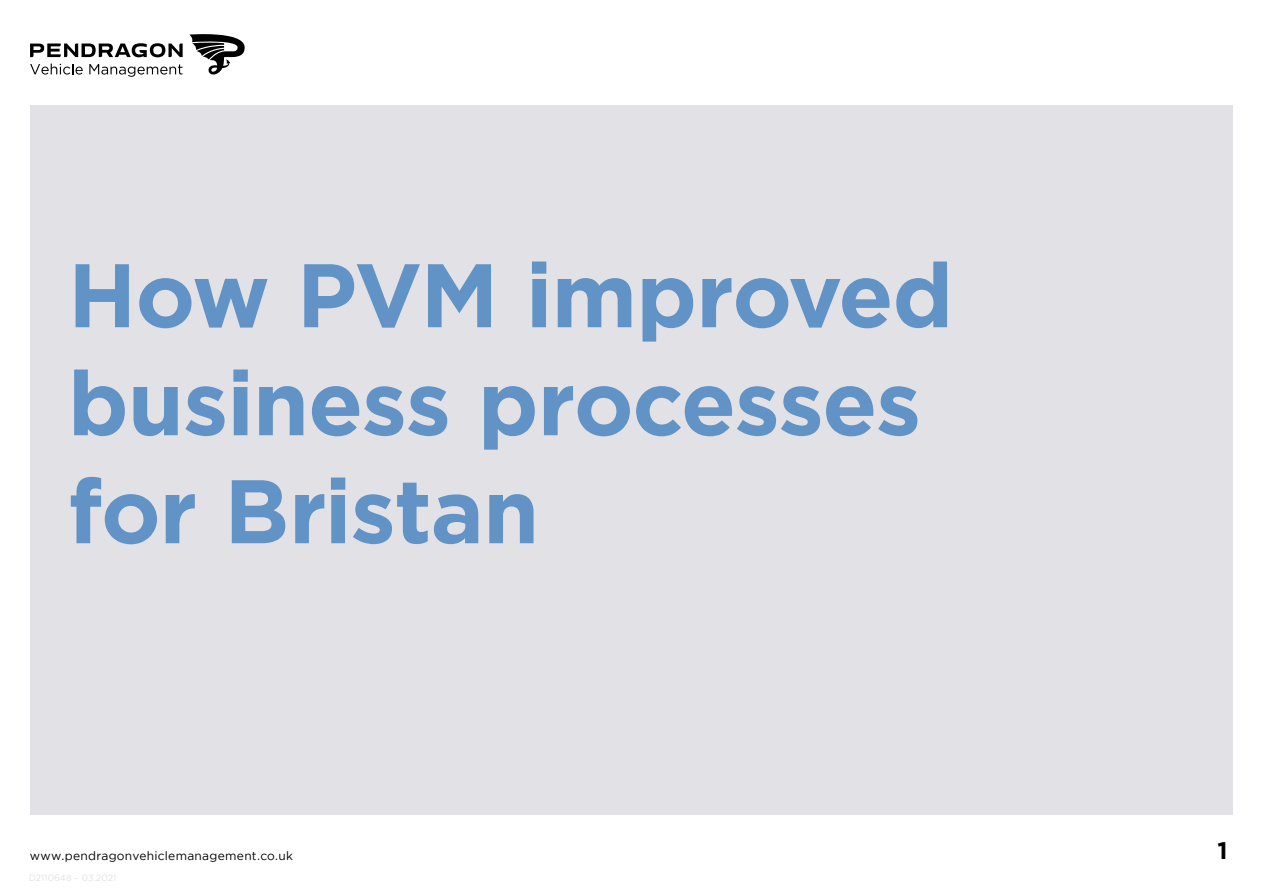
<style>
.page{position:relative;width:1263px;height:893px;background:#fff}
.page>*{position:absolute;margin:0;border:0;box-sizing:border-box;transform-origin:0 0}
.t1{font:700 90px/108px "Gotham";letter-spacing:-.015em;color:#6293c7}
.t2{font:700 24px "Gotham";color:#000}
.t3{font:12px "Gotham";letter-spacing:.025em;color:#000}
</style>
<div class="page">
<div style="left:30px;top:105px;width:1203px;height:709px;background:#e1e1e6"></div>
<svg style="left:189px;top:34px;width:56px;height:41px"></svg>
<svg style="left:30px;top:43px;width:153px;height:14px"></svg>
<svg style="left:30px;top:64px;width:53px;height:11px"></svg>
<svg style="left:89px;top:64px;width:94px;height:13px"></svg>
<p class="t1" style="left:68px;top:239px;width:886px">How PVM improved business processes for Bristan</p>
<p class="t3" style="left:30px;top:849px;width:265px">www.pendragonvehiclemanagement.co.uk</p>
<p class="t2" style="left:1217px;top:837px;width:12px">1</p>
</div>
